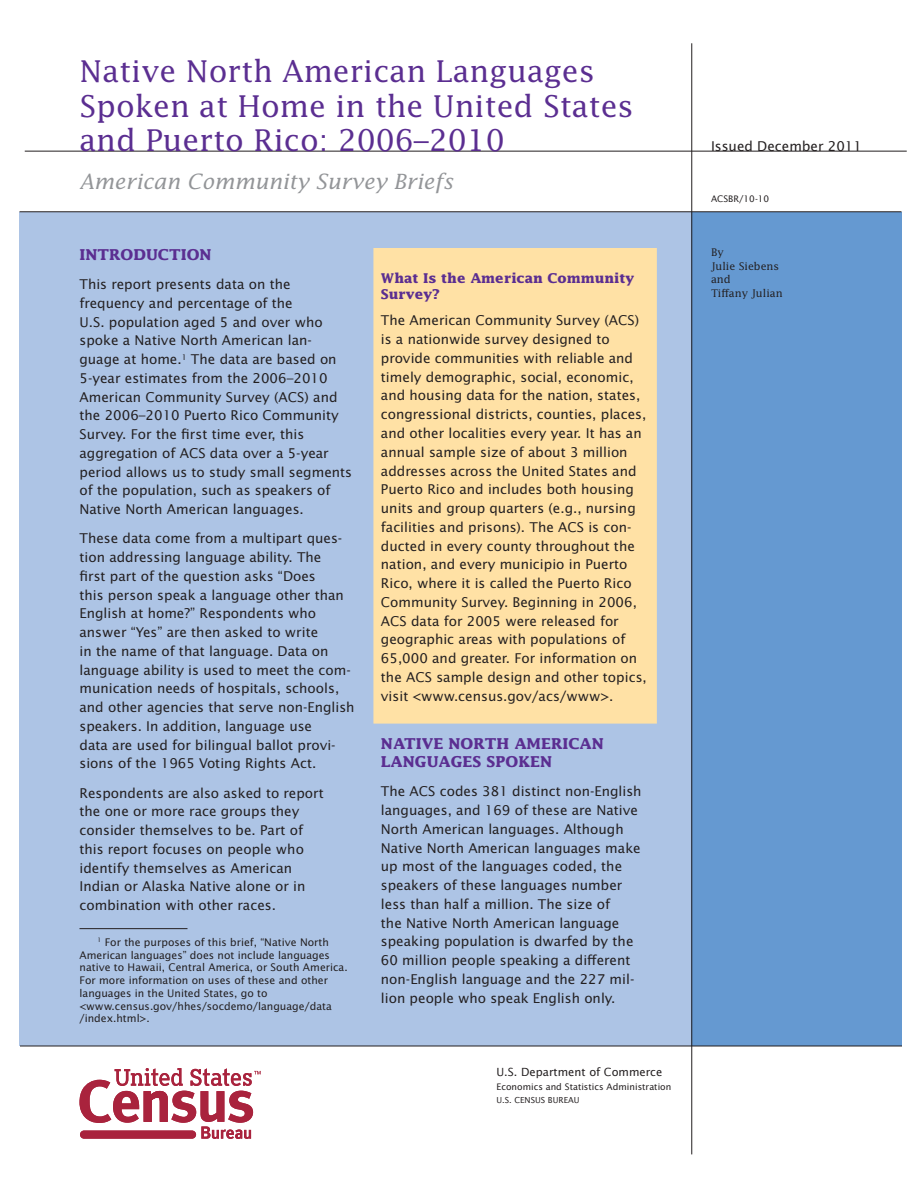
<style>
.page{position:relative;width:918px;height:1188px;background:#fff}
.page>*{position:absolute;margin:0;border:0;box-sizing:border-box;transform-origin:0 0}
.t1{font:30px/34.5px "Lucida";color:#5b2e91}
.subtitle{font:italic 21px "Lucida";color:#939598}
.Body_text{font:700 15px/18px "Lucida";color:#5b2e91}
.subhead1{font:700 15px "Lucida";color:#5b2e91}
.Body_text-2{font:13.5px/18.8px "Lucida Sans";color:#231f20}
.subhead2{font:700 13.5px/16.5px "Lucida";color:#5b2e91}
.t2{font:11.25px "Lucida Sans";color:#231f20}
.footnote{font:10.5px/12.8px "Lucida Sans";color:#231f20}
.author{font:10.5px/13.5px "Lucida";color:#231f20}
.t3{font:9px "Lucida Sans";color:#231f20}
.t4{font:8.25px "Lucida Sans";color:#231f20}
</style>
<div class="page">
<div style="left:20px;top:212px;width:682px;height:834px;background:#adc4e5"></div>
<div style="left:691px;top:212px;width:211px;height:834px;background:#6599d1"></div>
<hr style="left:20px;top:1046px;width:882px;height:1px;background:#231f20">
<hr style="left:20px;top:211px;width:882px;height:1px;background:#231f20">
<hr style="left:692px;top:43px;width:1px;height:1111px;background:#231f20">
<hr style="left:25px;top:151px;width:882px;height:1px;background:#231f20">
<hr style="left:80px;top:928px;width:108px;height:1px;background:#231f20">
<svg style="left:80px;top:1068px;width:181px;height:71px"></svg>
<div style="left:375px;top:249px;width:280px;height:473px;background:#ffe1a5"></div>
<div style="left:373px;top:248px;width:284px;height:476px;border:3px solid #ffe1a5"></div>
<p class="t1" style="left:80px;top:53px;width:555px">Native North American Languages<br>Spoken at Home in the United States and Puerto Rico: 2006–2010</p>
<p class="subtitle" style="left:80px;top:169px;width:375px">American Community Survey Briefs</p>
<p class="subhead1" style="left:80px;top:245px;width:134px">INTRODUCTION</p>
<p class="Body_text-2" style="left:79px;top:275px;width:274px">This report presents data on the frequency and percentage of the<br>U.S. population aged 5 and over who spoke a Native North American lan&shy;guage at home.<sup>1</sup> The data are based on 5-year estimates from the 2006–2010<br>American Community Survey (ACS) and the 2006–2010 Puerto Rico Community Survey. For the first time ever, this aggregation of ACS data over a 5-year period allows us to study small segments of the population, such as speakers of Native North American languages.</p>
<p class="Body_text-2" style="left:79px;top:529px;width:277px">These data come from a multipart ques&shy;tion addressing language ability. The<br>first part of the question asks “Does<br>this person speak a language other than English at home?” Respondents who answer “Yes” are then asked to write<br>in the name of that language. Data on language ability is used to meet the com&shy;munication needs of hospitals, schools, and other agencies that serve non-English speakers. In addition, language use<br>data are used for bilingual ballot provi&shy;sions of the 1965 Voting Rights Act.</p>
<p class="Body_text-2" style="left:79px;top:784px;width:246px">Respondents are also asked to report the one or more race groups they consider themselves to be. Part of this report focuses on people who identify themselves as American Indian or Alaska Native alone or in combination with other races.</p>
<p class="footnote" style="left:80px;top:936px;width:270px;text-indent:18px"><sup>1</sup> For the purposes of this brief, “Native North American languages” does not include languages native to Hawaii, Central America, or South America.<br>For more information on uses of these and other languages in the United States, go to &lt;www.census.gov/hhes/socdemo/language/data /index.html&gt;.</p>
<p class="subhead2" style="left:381px;top:269px;width:255px">What Is the American Community<br>Survey?</p>
<p class="Body_text-2" style="left:381px;top:311px;width:267px">The American Community Survey (ACS) is a nationwide survey designed to provide communities with reliable and timely demographic, social, economic, and housing data for the nation, states, congressional districts, counties, places, and other localities every year. It has an annual sample size of about 3 million addresses across the United States and Puerto Rico and includes both housing units and group quarters (e.g., nursing facilities and prisons). The ACS is con&shy;ducted in every county throughout the nation, and every municipio in Puerto Rico, where it is called the Puerto Rico Community Survey. Beginning in 2006, ACS data for 2005 were released for geographic areas with populations of 65,000 and greater. For information on the ACS sample design and other topics, visit &lt;www.census.gov/acs/www&gt;.</p>
<p class="Body_text" style="left:381px;top:734px;width:224px">NATIVE NORTH AMERICAN<br>LANGUAGES SPOKEN</p>
<p class="Body_text-2" style="left:381px;top:782px;width:262px">The ACS codes 381 distinct non-English languages, and 169 of these are Native North American languages. Although Native North American languages make up most of the languages coded, the speakers of these languages number less than half a million. The size of<br>the Native North American language speaking population is dwarfed by the 60 million people speaking a different non-English language and the 227 mil&shy;lion people who speak English only.</p>
<p class="t2" style="left:496px;top:1066px;width:167px">U.S. Department of Commerce</p>
<p class="t3" style="left:496px;top:1082px;width:176px">Economics and Statistics Administration</p>
<p class="t4" style="left:496px;top:1096px;width:85px">U.S. CENSUS BUREAU</p>
<p class="Body_text-2" style="left:711px;top:137px;width:153px">Issued December 2011</p>
<p class="t3" style="left:711px;top:194px;width:60px">ACSBR/10-10</p>
<p class="author" style="left:711px;top:246px;width:70px">By<br>Julie Siebens</p>
<p class="author" style="left:711px;top:273px;width:21px">and</p>
<p class="author" style="left:711px;top:286px;width:73px">Tiffany Julian</p>
</div>
